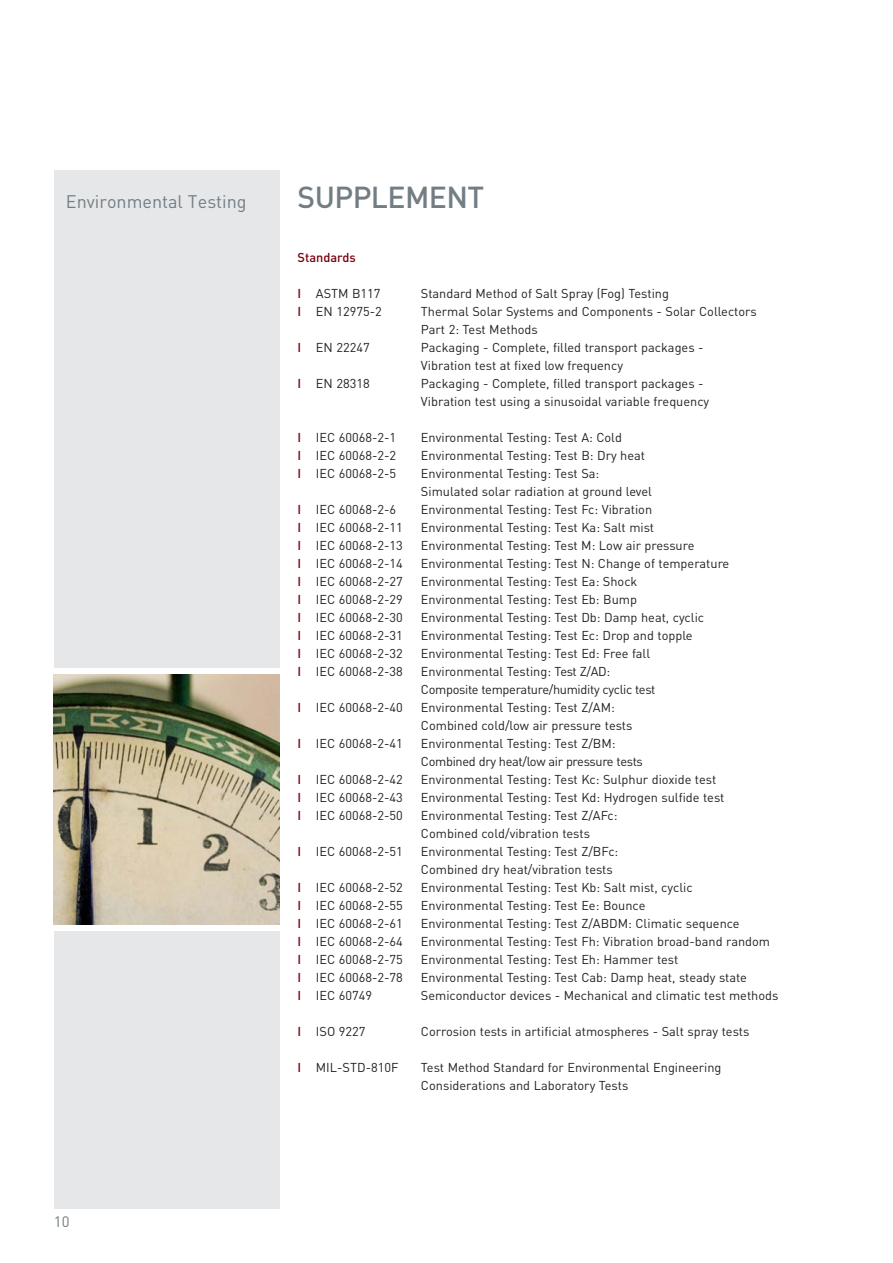
<style>
.page{position:relative;width:893px;height:1263px;background:#fff}
.page>*{position:absolute;margin:0;border:0;box-sizing:border-box;transform-origin:0 0}
.t1{font:500 30px "DINOT";letter-spacing:-.02em;color:#727d84}
.t2{font:18px "DINOT";color:#727d84}
.t3{font:15px "DINOT";color:#727d84}
.t4{font:12.75px/18px "DINOT";color:#231f20}
.t5{font:12.75px/18px "DINOT";letter-spacing:-.025em;color:#231f20}
.t6{font:500 12.75px "DINOT";color:#79000e}
.s1{font-weight:500;color:#79000e}
</style>
<div class="page">
<div style="left:54px;top:170px;width:226px;height:498px;background:#e6e7e8"></div>
<div style="left:54px;top:931px;width:226px;height:278px;background:#e6e7e8"></div>
<img style="left:54px;top:674px;width:226px;height:251px">
<h2 class="t2" style="left:66px;top:195px;width:182px">Environmental Testing</h2>
<p class="t3" style="left:54px;top:1217px;width:17px">10</p>
<h1 class="t1" style="left:298px;top:186px;width:188px">SUPPLEMENT</h1>
<p class="t6" style="left:298px;top:253px;width:60px">Standards</p>
<p class="t4" style="left:298px;top:286px;width:84px"><span class="s1">I</span> ASTM B117</p>
<p class="t4" style="left:421px;top:286px;width:250px">Standard Method of Salt Spray (Fog) Testing</p>
<p class="t4" style="left:298px;top:304px;width:86px"><span class="s1">I</span> EN 12975-2</p>
<p class="t4" style="left:421px;top:304px;width:337px">Thermal Solar Systems and Components - Solar Collectors<br>Part 2: Test Methods</p>
<p class="t4" style="left:298px;top:340px;width:74px"><span class="s1">I</span> EN 22247</p>
<p class="t4" style="left:421px;top:340px;width:284px">Packaging - Complete, filled transport packages -<br>Vibration test at fixed low frequency</p>
<p class="t4" style="left:298px;top:376px;width:74px"><span class="s1">I</span> EN 28318</p>
<p class="t4" style="left:421px;top:376px;width:290px">Packaging - Complete, filled transport packages -<br>Vibration test using a sinusoidal variable frequency</p>
<p class="t4" style="left:298px;top:430px;width:100px"><span class="s1">I</span> IEC 60068-2-1</p>
<p class="t4" style="left:421px;top:430px;width:203px">Environmental Testing: Test A: Cold</p>
<p class="t4" style="left:298px;top:448px;width:100px"><span class="s1">I</span> IEC 60068-2-2</p>
<p class="t4" style="left:421px;top:448px;width:226px">Environmental Testing: Test B: Dry heat</p>
<p class="t4" style="left:298px;top:466px;width:100px"><span class="s1">I</span> IEC 60068-2-5</p>
<p class="t4" style="left:421px;top:466px;width:233px">Environmental Testing: Test Sa:<br>Simulated solar radiation at ground level</p>
<p class="t4" style="left:298px;top:502px;width:100px"><span class="s1">I</span> IEC 60068-2-6</p>
<p class="t4" style="left:421px;top:502px;width:233px">Environmental Testing: Test Fc: Vibration</p>
<p class="t4" style="left:298px;top:520px;width:107px"><span class="s1">I</span> IEC 60068-2-11</p>
<p class="t4" style="left:421px;top:520px;width:235px">Environmental Testing: Test Ka: Salt mist</p>
<p class="t4" style="left:298px;top:538px;width:107px"><span class="s1">I</span> IEC 60068-2-13</p>
<p class="t4" style="left:421px;top:538px;width:275px">Environmental Testing: Test M: Low air pressure</p>
<p class="t4" style="left:298px;top:556px;width:107px"><span class="s1">I</span> IEC 60068-2-14</p>
<p class="t4" style="left:421px;top:556px;width:310px">Environmental Testing: Test N: Change of temperature</p>
<p class="t4" style="left:298px;top:574px;width:107px"><span class="s1">I</span> IEC 60068-2-27</p>
<p class="t4" style="left:421px;top:574px;width:218px">Environmental Testing: Test Ea: Shock</p>
<p class="t4" style="left:298px;top:592px;width:107px"><span class="s1">I</span> IEC 60068-2-29</p>
<p class="t4" style="left:421px;top:592px;width:218px">Environmental Testing: Test Eb: Bump</p>
<p class="t4" style="left:298px;top:610px;width:107px"><span class="s1">I</span> IEC 60068-2-30</p>
<p class="t4" style="left:421px;top:610px;width:285px">Environmental Testing: Test Db: Damp heat, cyclic</p>
<p class="t4" style="left:298px;top:628px;width:107px"><span class="s1">I</span> IEC 60068-2-31</p>
<p class="t4" style="left:421px;top:628px;width:273px">Environmental Testing: Test Ec: Drop and topple</p>
<p class="t4" style="left:298px;top:646px;width:107px"><span class="s1">I</span> IEC 60068-2-32</p>
<p class="t4" style="left:421px;top:646px;width:231px">Environmental Testing: Test Ed: Free fall</p>
<p class="t4" style="left:298px;top:664px;width:107px"><span class="s1">I</span> IEC 60068-2-38</p>
<p class="t5" style="left:421px;top:664px;width:236px">Environmental Testing: Test Z/AD:<br>Composite temperature/humidity cyclic test</p>
<p class="t4" style="left:298px;top:700px;width:107px"><span class="s1">I</span> IEC 60068-2-40</p>
<p class="t4" style="left:421px;top:700px;width:213px">Environmental Testing: Test Z/AM:<br>Combined cold/low air pressure tests</p>
<p class="t4" style="left:298px;top:736px;width:107px"><span class="s1">I</span> IEC 60068-2-41</p>
<p class="t5" style="left:421px;top:736px;width:223px">Environmental Testing: Test Z/BM:<br>Combined dry heat/low air pressure tests</p>
<p class="t4" style="left:298px;top:772px;width:107px"><span class="s1">I</span> IEC 60068-2-42</p>
<p class="t4" style="left:421px;top:772px;width:297px">Environmental Testing: Test Kc: Sulphur dioxide test</p>
<p class="t4" style="left:298px;top:790px;width:107px"><span class="s1">I</span> IEC 60068-2-43</p>
<p class="t4" style="left:421px;top:790px;width:305px">Environmental Testing: Test Kd: Hydrogen sulfide test</p>
<p class="t4" style="left:298px;top:808px;width:107px"><span class="s1">I</span> IEC 60068-2-50</p>
<p class="t4" style="left:421px;top:808px;width:198px">Environmental Testing: Test Z/AFc:<br>Combined cold/vibration tests</p>
<p class="t4" style="left:298px;top:844px;width:107px"><span class="s1">I</span> IEC 60068-2-51</p>
<p class="t4" style="left:421px;top:844px;width:199px">Environmental Testing: Test Z/BFc:<br>Combined dry heat/vibration tests</p>
<p class="t4" style="left:298px;top:880px;width:107px"><span class="s1">I</span> IEC 60068-2-52</p>
<p class="t4" style="left:421px;top:880px;width:273px">Environmental Testing: Test Kb: Salt mist, cyclic</p>
<p class="t4" style="left:298px;top:898px;width:107px"><span class="s1">I</span> IEC 60068-2-55</p>
<p class="t4" style="left:421px;top:898px;width:226px">Environmental Testing: Test Ee: Bounce</p>
<p class="t4" style="left:298px;top:916px;width:107px"><span class="s1">I</span> IEC 60068-2-61</p>
<p class="t4" style="left:421px;top:916px;width:320px">Environmental Testing: Test Z/ABDM: Climatic sequence</p>
<p class="t4" style="left:298px;top:934px;width:107px"><span class="s1">I</span> IEC 60068-2-64</p>
<p class="t4" style="left:421px;top:934px;width:351px">Environmental Testing: Test Fh: Vibration broad-band random</p>
<p class="t4" style="left:298px;top:952px;width:107px"><span class="s1">I</span> IEC 60068-2-75</p>
<p class="t4" style="left:421px;top:952px;width:259px">Environmental Testing: Test Eh: Hammer test</p>
<p class="t4" style="left:298px;top:970px;width:107px"><span class="s1">I</span> IEC 60068-2-78</p>
<p class="t4" style="left:421px;top:970px;width:327px">Environmental Testing: Test Cab: Damp heat, steady state</p>
<p class="t4" style="left:298px;top:988px;width:76px"><span class="s1">I</span> IEC 60749</p>
<p class="t4" style="left:421px;top:988px;width:359px">Semiconductor devices - Mechanical and climatic test methods</p>
<p class="t4" style="left:298px;top:1024px;width:69px"><span class="s1">I</span> ISO 9227</p>
<p class="t4" style="left:421px;top:1024px;width:330px">Corrosion tests in artificial atmospheres - Salt spray tests</p>
<p class="t4" style="left:298px;top:1060px;width:102px"><span class="s1">I</span> MIL-STD-810F</p>
<p class="t4" style="left:421px;top:1060px;width:302px">Test Method Standard for Environmental Engineering<br>Considerations and Laboratory Tests</p>
</div>
